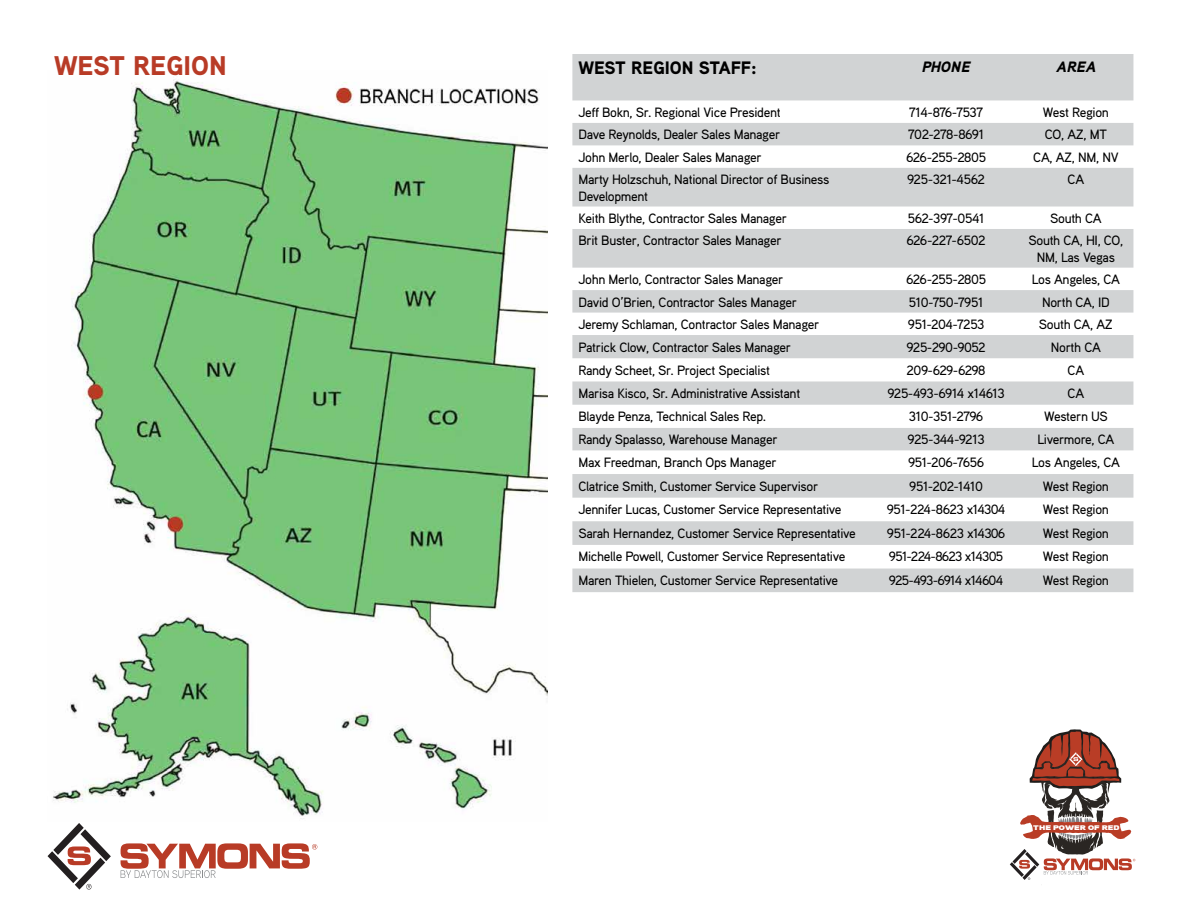
<style>
.page{position:relative;width:1188px;height:918px;background:#fff}
.page>*{position:absolute;margin:0;border:0;box-sizing:border-box;transform-origin:0 0}
.t1{font:900 27px "Aaux Pro OT";color:#b83b26}
.t2{font:900 18px "Aaux Pro OT";color:#000}
.t3{font:italic 900 15px "Aaux Pro OT";letter-spacing:-.01em;color:#000}
.t4{font:500 13.5px/16.2px "Aaux Pro OT";letter-spacing:-.025em;color:#000}
.t5{font:500 13.5px "Aaux Pro OT";letter-spacing:-.045em;color:#000}
.t6{font:500 13.5px "Aaux Pro OT";letter-spacing:-.05em;color:#000}
.t7{font:500 13.5px "Aaux Pro OT";letter-spacing:-.055em;color:#000}
.t8{font:6.75px "Aaux Pro OT Poster";color:#fff}
</style>
<div class="page">
<svg style="left:572px;top:54px;width:561px;height:538px;fill:#d1d3d4"></svg>
<img style="left:53px;top:80px;width:494px;height:739px">
<svg style="left:48px;top:823px;width:63px;height:67px"></svg>
<svg style="left:121px;top:843px;width:196px;height:35px"></svg>
<svg style="left:1010px;top:729px;width:125px;height:151px"></svg>
<h1 class="t1" style="left:54px;top:48px;width:174px">WEST REGION</h1>
<h2 class="t2" style="left:578px;top:56px;width:180px">WEST REGION STAFF:</h2>
<p class="t3" style="left:922px;top:57px;width:50px">PHONE</p>
<p class="t3" style="left:1056px;top:57px;width:42px">AREA</p>
<p class="t4" style="left:578px;top:104px;width:204px">Jeff Bokn, Sr. Regional Vice President</p>
<p class="t5" style="left:909px;top:104px;width:76px">714-876-7537</p>
<p class="t4" style="left:1043px;top:104px;width:67px">West Region</p>
<p class="t4" style="left:578px;top:126px;width:203px">Dave Reynolds, Dealer Sales Manager</p>
<p class="t5" style="left:908px;top:126px;width:77px">702-278-8691</p>
<p class="t4" style="left:1045px;top:126px;width:63px">CO, AZ, MT</p>
<p class="t4" style="left:578px;top:149px;width:185px">John Merlo, Dealer Sales Manager</p>
<p class="t4" style="left:906px;top:149px;width:81px">626-255-2805</p>
<p class="t4" style="left:1033px;top:149px;width:87px">CA, AZ, NM, NV</p>
<p class="t4" style="left:578px;top:171px;width:252px">Marty Holzschuh, National Director of Business<br>Development</p>
<p class="t4" style="left:907px;top:171px;width:79px">925-321-4562</p>
<p class="t4" style="left:1068px;top:171px;width:18px">CA</p>
<p class="t4" style="left:578px;top:210px;width:210px">Keith Blythe, Contractor Sales Manager</p>
<p class="t4" style="left:908px;top:210px;width:78px">562-397-0541</p>
<p class="t4" style="left:1050px;top:210px;width:53px">South CA</p>
<p class="t4" style="left:578px;top:232px;width:205px">Brit Buster, Contractor Sales Manager</p>
<p class="t4" style="left:906px;top:232px;width:81px">626-227-6502</p>
<p class="t4" style="left:1029px;top:232px;width:96px;text-align:center">South CA, HI, CO,<br>NM, Las Vegas</p>
<p class="t4" style="left:578px;top:271px;width:207px">John Merlo, Contractor Sales Manager</p>
<p class="t4" style="left:906px;top:271px;width:81px">626-255-2805</p>
<p class="t4" style="left:1032px;top:271px;width:90px">Los Angeles, CA</p>
<p class="t4" style="left:578px;top:293px;width:220px">David O’Brien, Contractor Sales Manager</p>
<p class="t4" style="left:909px;top:293px;width:76px">510-750-7951</p>
<p class="t4" style="left:1042px;top:293px;width:69px">North CA, ID</p>
<p class="t4" style="left:578px;top:316px;width:243px">Jeremy Schlaman, Contractor Sales Manager</p>
<p class="t4" style="left:908px;top:316px;width:78px">951-204-7253</p>
<p class="t4" style="left:1039px;top:316px;width:75px">South CA, AZ</p>
<p class="t4" style="left:578px;top:338px;width:214px">Patrick Clow, Contractor Sales Manager</p>
<p class="t5" style="left:906px;top:338px;width:81px">925-290-9052</p>
<p class="t4" style="left:1051px;top:338px;width:52px">North CA</p>
<p class="t4" style="left:578px;top:362px;width:193px">Randy Scheet, Sr. Project Specialist</p>
<p class="t5" style="left:907px;top:362px;width:80px">209-629-6298</p>
<p class="t4" style="left:1068px;top:362px;width:18px">CA</p>
<p class="t4" style="left:578px;top:385px;width:223px">Marisa Kisco, Sr. Administrative Assistant</p>
<p class="t4" style="left:887px;top:385px;width:119px">925-493-6914 x14613</p>
<p class="t4" style="left:1068px;top:385px;width:18px">CA</p>
<p class="t4" style="left:578px;top:408px;width:189px">Blayde Penza, Technical Sales Rep.</p>
<p class="t4" style="left:909px;top:408px;width:76px">310-351-2796</p>
<p class="t4" style="left:1044px;top:408px;width:65px">Western US</p>
<p class="t4" style="left:578px;top:431px;width:201px">Randy Spalasso, Warehouse Manager</p>
<p class="t4" style="left:908px;top:431px;width:79px">925-344-9213</p>
<p class="t4" style="left:1038px;top:431px;width:78px">Livermore, CA</p>
<p class="t4" style="left:578px;top:454px;width:200px">Max Freedman, Branch Ops Manager</p>
<p class="t4" style="left:908px;top:454px;width:78px">951-206-7656</p>
<p class="t4" style="left:1032px;top:454px;width:90px">Los Angeles, CA</p>
<p class="t4" style="left:578px;top:477px;width:241px">Clatrice Smith, Customer Service Supervisor</p>
<p class="t4" style="left:909px;top:477px;width:75px">951-202-1410</p>
<p class="t4" style="left:1043px;top:477px;width:67px">West Region</p>
<p class="t4" style="left:578px;top:501px;width:265px">Jennifer Lucas, Customer Service Representative</p>
<p class="t6" style="left:887px;top:501px;width:120px">951-224-8623 x14304</p>
<p class="t4" style="left:1043px;top:501px;width:67px">West Region</p>
<p class="t4" style="left:578px;top:525px;width:279px">Sarah Hernandez, Customer Service Representative</p>
<p class="t5" style="left:887px;top:525px;width:120px">951-224-8623 x14306</p>
<p class="t4" style="left:1043px;top:525px;width:67px">West Region</p>
<p class="t4" style="left:578px;top:548px;width:268px">Michelle Powell, Customer Service Representative</p>
<p class="t6" style="left:889px;top:548px;width:116px">951-224-8623 x14305</p>
<p class="t4" style="left:1043px;top:548px;width:67px">West Region</p>
<p class="t4" style="left:578px;top:572px;width:261px">Maren Thielen, Customer Service Representative</p>
<p class="t7" style="left:889px;top:572px;width:116px">925-493-6914 x14604</p>
<p class="t4" style="left:1043px;top:572px;width:67px">West Region</p>
<p class="t8" style="left:1033px;top:823px;width:88px">THE POWER OF RED</p>
</div>
